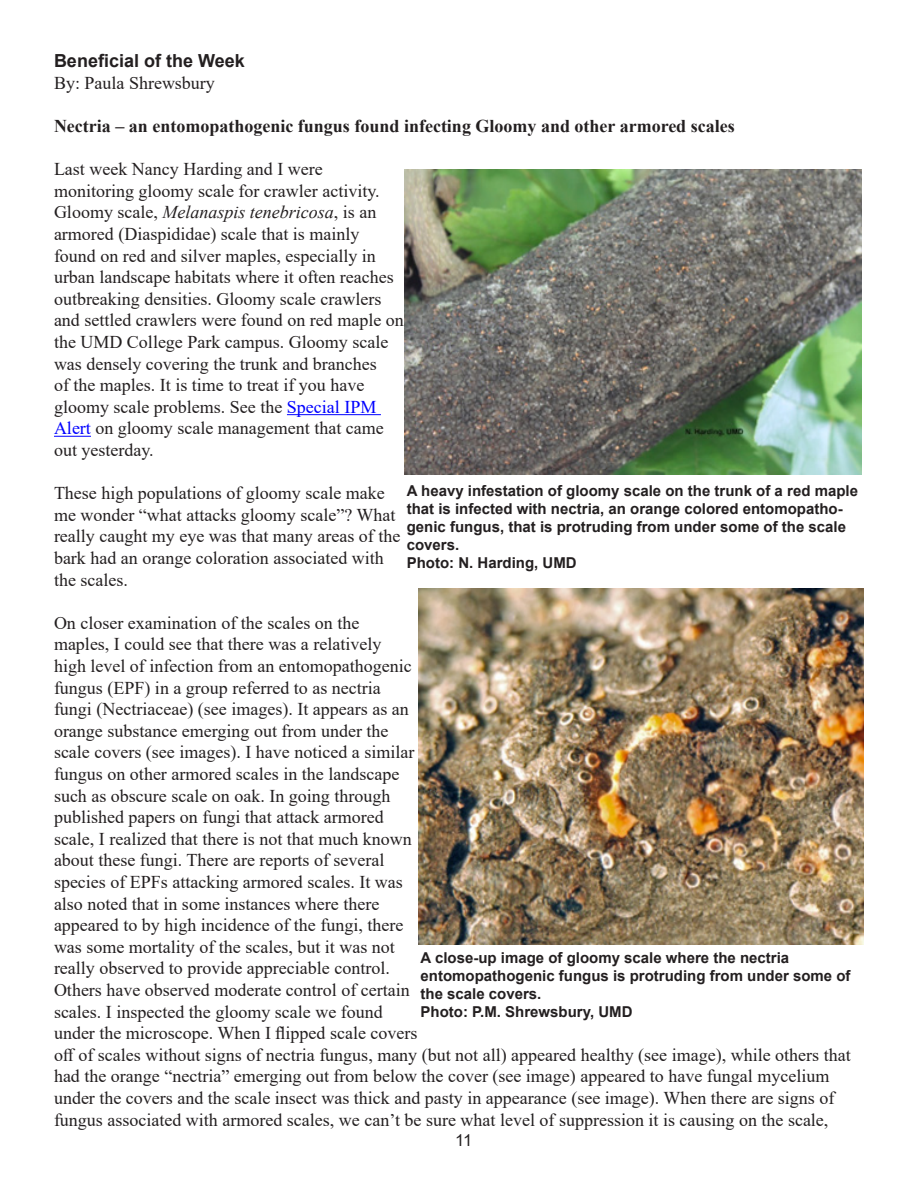
<style>
.page{position:relative;width:918px;height:1188px;background:#fff}
.page>*{position:absolute;margin:0;border:0;box-sizing:border-box;transform-origin:0 0}
.t1{font:18px/21.6px "Times New Roman";color:#231f20}
.t2{font:700 18px "Times New Roman";color:#231f20}
.t3{font:700 18px "Arial";color:#231f20}
.t4{font:16.5px "Arial";color:#231f20}
.Photo_credit{font:700 15px/18px "Arial";color:#231f20}
.s1{font-style:italic}
.s2{color:#00f}
</style>
<div class="page">
<hr style="left:287px;top:414px;width:94px;height:1px;background:#00f">
<hr style="left:54px;top:436px;width:37px;height:1px;background:#00f">
<img style="left:404px;top:170px;width:457px;height:304px">
<img style="left:418px;top:588px;width:446px;height:357px">
<p class="t3" style="left:54px;top:48px;width:192px">Beneficial of the Week</p>
<p class="t1" style="left:54px;top:71px;width:162px">By: Paula Shrewsbury</p>
<p class="t2" style="left:54px;top:113px;width:682px">Nectria – an entomopathogenic fungus found infecting Gloomy and other armored scales</p>
<p class="t1" style="left:54px;top:158px;width:351px">Last week Nancy Harding and I were monitoring gloomy scale for crawler activity.<br>Gloomy scale, <span class="s1">Melanaspis tenebricosa</span>, is an armored (Diaspididae) scale that is mainly found on red and silver maples, especially in urban landscape habitats where it often reaches outbreaking densities. Gloomy scale crawlers and settled crawlers were found on red maple on the UMD College Park campus. Gloomy scale was densely covering the trunk and branches<br>of the maples. It is time to treat if you have gloomy scale problems. See the <span class="s2">Special IPM Alert</span> on gloomy scale management that came out yesterday.</p>
<p class="t1" style="left:54px;top:482px;width:348px">These high populations of gloomy scale make me wonder “what attacks gloomy scale”? What really caught my eye was that many areas of the bark had an orange coloration associated with the scales.</p>
<p class="t1" style="left:54px;top:611px;width:798px">On closer examination of the scales on the<br>maples, I could see that there was a relatively<br>high level of infection from an entomopathogenic<br>fungus (EPF) in a group referred to as nectria<br>fungi (Nectriaceae) (see images). It appears as an<br>orange substance emerging out from under the<br>scale covers (see images). I have noticed a similar<br>fungus on other armored scales in the landscape<br>such as obscure scale on oak. In going through<br>published papers on fungi that attack armored<br>scale, I realized that there is not that much known<br>about these fungi. There are reports of several<br>species of EPFs attacking armored scales. It was<br>also noted that in some instances where there<br>appeared to by high incidence of the fungi, there<br>was some mortality of the scales, but it was not<br>really observed to provide appreciable control.<br>Others have observed moderate control of certain<br>scales. I inspected the gloomy scale we found<br>under the microscope. When I flipped scale covers<br>off of scales without signs of nectria fungus, many (but not all) appeared healthy (see image), while others that had the orange “nectria” emerging out from below the cover (see image) appeared to have fungal mycelium under the covers and the scale insect was thick and pasty in appearance (see image). When there are signs of fungus associated with armored scales, we can’t be sure what level of suppression it is causing on the scale,</p>
<p class="Photo_credit" style="left:407px;top:482px;width:453px">A heavy infestation of gloomy scale on the trunk of a red maple that is infected with nectria, an orange colored entomopatho&shy;genic fungus, that is protruding from under some of the scale covers.</p>
<p class="Photo_credit" style="left:407px;top:554px;width:171px">Photo: N. Harding, UMD</p>
<p class="Photo_credit" style="left:421px;top:949px;width:432px">A close-up image of gloomy scale where the nectria entomopathogenic fungus is protruding from under some of the scale covers.</p>
<p class="Photo_credit" style="left:421px;top:1003px;width:213px">Photo: P.M. Shrewsbury, UMD</p>
<p class="t4" style="left:455px;top:1129px;width:19px">11</p>
</div>
